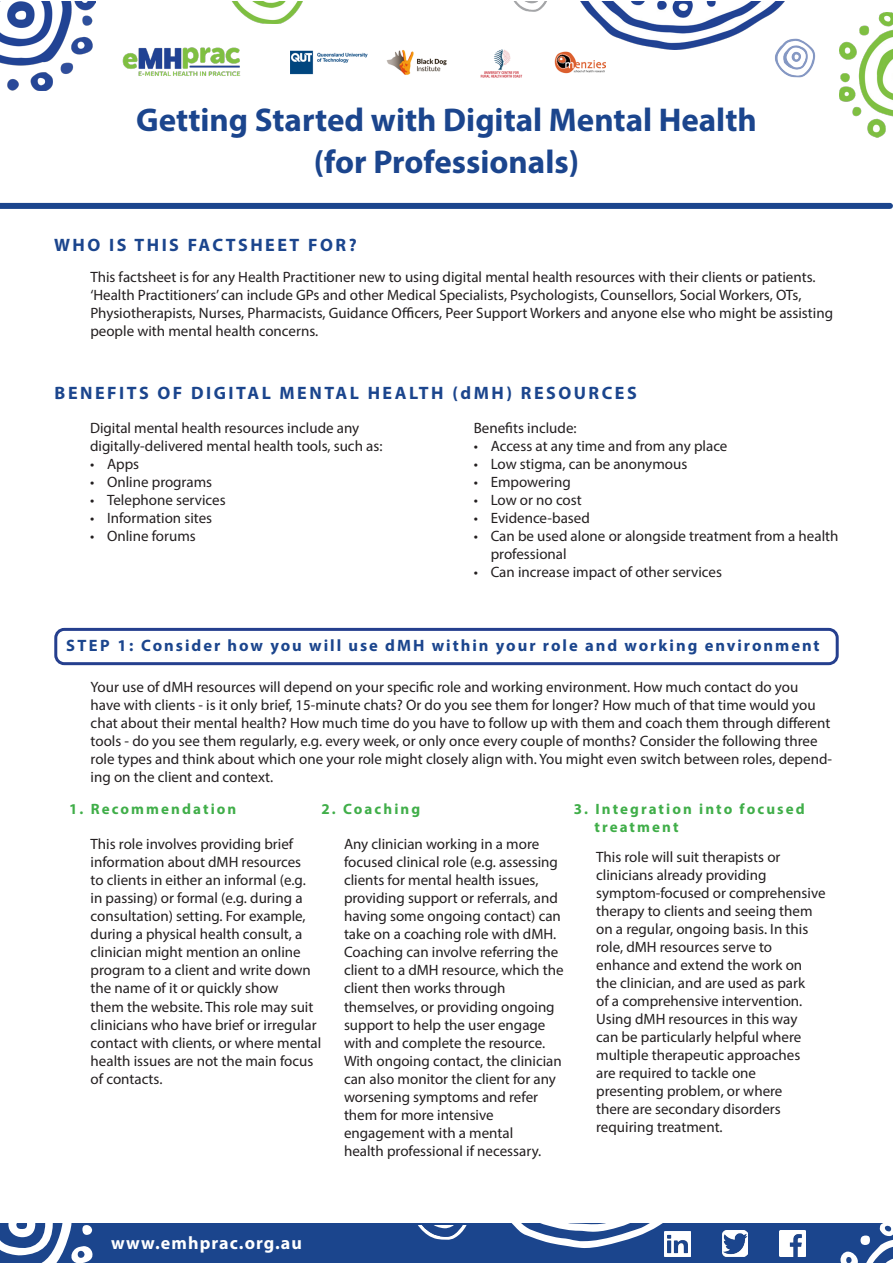
<style>
.page{position:relative;width:893px;height:1263px;background:#fff}
.page>*{position:absolute;margin:0;border:0;box-sizing:border-box;transform-origin:0 0}
.t1{font:700 33px "Myriad Pro";color:#1b458d}
.t2{font:700 18px "Myriad Pro";letter-spacing:.14em;color:#1b458d}
.t3{font:700 18px "Myriad Pro";letter-spacing:.06em;color:#fff}
.t4{font:700 16.5px "Myriad Pro";letter-spacing:.12em;color:#1b458d}
.t5{font:15px/18px "Myriad Pro";color:#231f20}
.t6{font:700 15px "Myriad Pro";letter-spacing:.14em;color:#40ae49}
</style>
<div class="page">
<img style="left:0;top:1px;width:95px;height:90px">
<img style="left:231px;top:1px;width:72px;height:23px">
<img style="left:580px;top:1px;width:205px;height:49px">
<img style="left:766px;top:25px;width:50px;height:53px">
<img style="left:839px;top:13px;width:53px;height:125px">
<img style="left:513px;top:1px;width:34px;height:11px">
<div style="left:1px;top:1223px;width:892px;height:40px;background:#1b458d"></div>
<svg style="left:1px;top:1223px;width:92px;height:40px"></svg>
<svg style="left:840px;top:1223px;width:53px;height:40px"></svg>
<svg style="left:418px;top:1223px;width:273px;height:25px"></svg>
<img style="left:780px;top:1231px;width:25px;height:25px">
<img style="left:722px;top:1231px;width:26px;height:25px">
<img style="left:664px;top:1231px;width:26px;height:26px">
<img style="left:122px;top:47px;width:119px;height:29px">
<img style="left:290px;top:40px;width:316px;height:38px">
<div style="left:0;top:203px;width:890px;height:6px;background:#1b458d"></div>
<div style="left:54px;top:628px;width:785px;height:37px;border:3px solid #253f8e;border-radius:9px"></div>
<p class="t1" style="left:136px;top:98px;width:622px">Getting Started with Digital Mental Health</p>
<p class="t1" style="left:314px;top:140px;width:267px">(for Professionals)</p>
<p class="t2" style="left:54px;top:233px;width:304px">WHO IS THIS FACTSHEET FOR?</p>
<p class="t5" style="left:90px;top:268px;width:744px">This factsheet is for any Health Practitioner new to using digital mental health resources with their clients or patients. ‘Health Practitioners’ can include GPs and other Medical Specialists, Psychologists, Counsellors, Social Workers, OTs, Physiotherapists, Nurses, Pharmacists, Guidance Officers, Peer Support Workers and anyone else who might be assisting people with mental health concerns.</p>
<p class="t2" style="left:55px;top:382px;width:584px">BENEFITS OF DIGITAL MENTAL HEALTH (dMH) RESOURCES</p>
<p class="t5" style="left:90px;top:419px;width:271px">Digital mental health resources include any</p>
<p class="t5" style="left:90px;top:437px;width:294px">digitally-delivered mental health tools, such as:</p>
<p class="t5" style="left:90px;top:455px;width:51px">• Apps</p>
<p class="t5" style="left:90px;top:473px;width:124px">• Online programs</p>
<p class="t5" style="left:90px;top:491px;width:137px">• Telephone services</p>
<p class="t5" style="left:90px;top:509px;width:124px">• Information sites</p>
<p class="t5" style="left:90px;top:527px;width:107px">• Online forums</p>
<p class="t5" style="left:474px;top:419px;width:104px">Benefits include:</p>
<p class="t5" style="left:474px;top:437px;width:255px">• Access at any time and from any place</p>
<p class="t5" style="left:474px;top:455px;width:215px">• Low stigma, can be anonymous</p>
<p class="t5" style="left:474px;top:473px;width:99px">• Empowering</p>
<p class="t5" style="left:474px;top:491px;width:110px">• Low or no cost</p>
<p class="t5" style="left:474px;top:509px;width:118px">• Evidence-based</p>
<p class="t5" style="left:491px;top:527px;width:349px;text-indent:-17px">• Can be used alone or alongside treatment from a health professional</p>
<p class="t5" style="left:474px;top:563px;width:250px">• Can increase impact of other services</p>
<p class="t4" style="left:66px;top:635px;width:755px">STEP 1: Consider how you will use dMH within your role and working environment</p>
<p class="t5" style="left:91px;top:677px;width:709px">Your use of dMH resources will depend on your specific role and working environment. How much contact do you</p>
<p class="t5" style="left:91px;top:695px;width:743px">have with clients - is it only brief, 15-minute chats? Or do you see them for longer? How much of that time would you chat about their mental health? How much time do you have to follow up with them and coach them through different tools - do you see them regularly, e.g. every week, or only once every couple of months? Consider the following three role types and think about which one your role might closely align with. You might even switch between roles, depend&shy;ing on the client and context.</p>
<p class="t6" style="left:322px;top:799px;width:100px">2. Coaching</p>
<p class="t6" style="left:574px;top:799px;width:232px">3. Integration into focused</p>
<p class="t6" style="left:594px;top:817px;width:86px">treatment</p>
<p class="t5" style="left:596px;top:847px;width:186px">This role will suit therapists or</p>
<p class="t5" style="left:596px;top:865px;width:172px">clinicians already providing</p>
<p class="t5" style="left:596px;top:883px;width:231px">symptom-focused or comprehensive therapy to clients and seeing them on a regular, ongoing basis. In this role, dMH resources serve to</p>
<p class="t5" style="left:596px;top:955px;width:208px">enhance and extend the work on</p>
<p class="t5" style="left:596px;top:973px;width:211px">the clinician, and are used as park</p>
<p class="t5" style="left:596px;top:991px;width:208px">of a comprehensive intervention.<br>Using dMH resources in this way</p>
<p class="t5" style="left:596px;top:1027px;width:207px">can be particularly helpful where</p>
<p class="t5" style="left:596px;top:1045px;width:206px">multiple therapeutic approaches</p>
<p class="t5" style="left:596px;top:1063px;width:161px">are required to tackle one</p>
<p class="t5" style="left:596px;top:1081px;width:188px">presenting problem, or where</p>
<p class="t5" style="left:596px;top:1099px;width:186px">there are secondary disorders</p>
<p class="t5" style="left:596px;top:1117px;width:128px">requiring treatment.</p>
<p class="t6" style="left:69px;top:799px;width:169px">1. Recommendation</p>
<p class="t5" style="left:91px;top:835px;width:232px">This role involves providing brief information about dMH resources<br>to clients in either an informal (e.g. in passing) or formal (e.g. during a consultation) setting. For example, during a physical health consult, a clinician might mention an online program to a client and write down the name of it or quickly show<br>them the website. This role may suit clinicians who have brief or irregular contact with clients, or where mental health issues are not the main focus of contacts.</p>
<p class="t5" style="left:344px;top:835px;width:221px">Any clinician working in a more focused clinical role (e.g. assessing clients for mental health issues, providing support or referrals, and having some ongoing contact) can take on a coaching role with dMH.<br>Coaching can involve referring the client to a dMH resource, which the client then works through</p>
<p class="t5" style="left:344px;top:997px;width:219px">themselves, or providing ongoing support to help the user engage with and complete the resource.<br>With ongoing contact, the clinician can also monitor the client for any worsening symptoms and refer them for more intensive</p>
<p class="t5" style="left:344px;top:1123px;width:171px">engagement with a mental</p>
<p class="t5" style="left:344px;top:1141px;width:199px">health professional if necessary.</p>
<p class="t3" style="left:111px;top:1231px;width:192px">www.emhprac.org.au</p>
</div>
